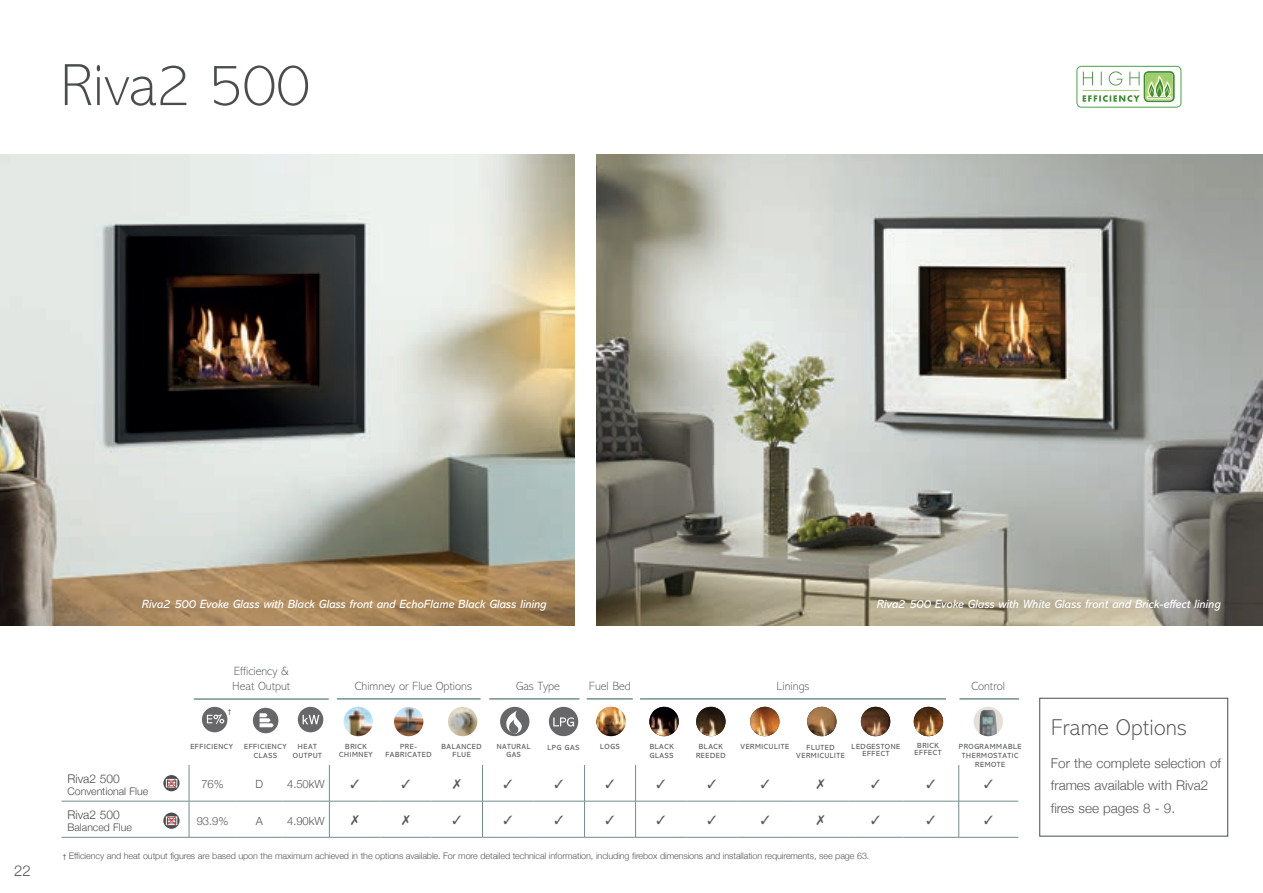
<style>
.page{position:relative;width:1263px;height:893px;background:#fff}
.page>*{position:absolute;margin:0;border:0;box-sizing:border-box;transform-origin:0 0}
.t1{font:200 60px "Abadi";color:#4b4c4d}
.t2{font:200 23.1px "Abadi";letter-spacing:.01em;color:#4b4c4d}
.t3{font:300 15px "Helvetica Neue";color:#57585a}
.t4{font:300 13.5px/22.5px "Helvetica Neue";color:#57585a}
.t5{font:200 12.75px "Abadi";color:#ee1d23;scale:1.43 1}
.t6{font:italic 12px "Abadi";letter-spacing:-.005em;color:#fff}
.t7{font:200 12px "Abadi";color:#4b4c4d}
.t8{font:300 12px "Helvetica Neue";color:#4b4c4d}
.t9{font:300 11.25px "Helvetica Neue";letter-spacing:-.005em;color:#57585a}
.t10{font:300 10.5px "Helvetica Neue";color:#4b4c4d}
.t11{font:300 9px "Helvetica Neue";letter-spacing:-.01em;color:#57585a}
.t12{font:7.5px/7.5px "Abadi";letter-spacing:.08em;color:#57585a;text-align:center}
.t13{font:7.35px "Abadi";color:#57585a}
.s1{font-family:"Abadi";font-weight:400;font-size:7.35px}
</style>
<div class="page">
<div style="left:1076px;top:66px;width:105px;height:42px;border:1px solid #48a447;border-radius:4px"></div>
<hr style="left:1082px;top:90px;width:57px;height:1px;background:#9dce6b">
<div style="left:1144px;top:71px;width:31px;height:31px;background:#3f8b37;border-radius:5px"></div>
<svg style="left:1083px;top:71px;width:90px;height:31px"></svg>
<hr style="left:329px;top:765px;width:1px;height:36px;background:#738c8e">
<hr style="left:329px;top:801px;width:1px;height:36px;background:#738c8e">
<hr style="left:482px;top:765px;width:1px;height:36px;background:#738c8e">
<hr style="left:584px;top:765px;width:1px;height:36px;background:#738c8e">
<hr style="left:635px;top:765px;width:1px;height:36px;background:#738c8e">
<hr style="left:958px;top:765px;width:1px;height:36px;background:#738c8e">
<hr style="left:482px;top:801px;width:1px;height:36px;background:#738c8e">
<hr style="left:584px;top:801px;width:1px;height:36px;background:#738c8e">
<hr style="left:635px;top:801px;width:1px;height:36px;background:#738c8e">
<hr style="left:958px;top:801px;width:1px;height:36px;background:#738c8e">
<hr style="left:329px;top:801px;width:51px;height:1px;background:#738c8e">
<hr style="left:380px;top:801px;width:51px;height:1px;background:#738c8e">
<hr style="left:431px;top:801px;width:51px;height:1px;background:#738c8e">
<hr style="left:482px;top:801px;width:51px;height:1px;background:#738c8e">
<hr style="left:533px;top:801px;width:51px;height:1px;background:#738c8e">
<hr style="left:584px;top:801px;width:51px;height:1px;background:#738c8e">
<hr style="left:635px;top:801px;width:52px;height:1px;background:#738c8e">
<hr style="left:687px;top:801px;width:51px;height:1px;background:#738c8e">
<hr style="left:738px;top:801px;width:55px;height:1px;background:#738c8e">
<hr style="left:793px;top:801px;width:55px;height:1px;background:#738c8e">
<hr style="left:848px;top:801px;width:55px;height:1px;background:#738c8e">
<hr style="left:903px;top:801px;width:56px;height:1px;background:#738c8e">
<hr style="left:959px;top:801px;width:59px;height:1px;background:#738c8e">
<hr style="left:329px;top:837px;width:51px;height:1px;background:#738c8e">
<hr style="left:380px;top:837px;width:51px;height:1px;background:#738c8e">
<hr style="left:431px;top:837px;width:51px;height:1px;background:#738c8e">
<hr style="left:482px;top:837px;width:51px;height:1px;background:#738c8e">
<hr style="left:533px;top:837px;width:51px;height:1px;background:#738c8e">
<hr style="left:584px;top:837px;width:51px;height:1px;background:#738c8e">
<hr style="left:635px;top:837px;width:52px;height:1px;background:#738c8e">
<hr style="left:687px;top:837px;width:51px;height:1px;background:#738c8e">
<hr style="left:738px;top:837px;width:55px;height:1px;background:#738c8e">
<hr style="left:793px;top:837px;width:55px;height:1px;background:#738c8e">
<hr style="left:848px;top:837px;width:55px;height:1px;background:#738c8e">
<hr style="left:903px;top:837px;width:56px;height:1px;background:#738c8e">
<hr style="left:959px;top:837px;width:59px;height:1px;background:#738c8e">
<hr style="left:61px;top:801px;width:128px;height:1px;background:#738c8e">
<hr style="left:189px;top:801px;width:47px;height:1px;background:#738c8e">
<hr style="left:236px;top:801px;width:47px;height:1px;background:#738c8e">
<hr style="left:283px;top:801px;width:46px;height:1px;background:#738c8e">
<hr style="left:61px;top:837px;width:128px;height:1px;background:#738c8e">
<hr style="left:189px;top:837px;width:47px;height:1px;background:#738c8e">
<hr style="left:236px;top:837px;width:47px;height:1px;background:#738c8e">
<hr style="left:283px;top:837px;width:46px;height:1px;background:#738c8e">
<hr style="left:189px;top:765px;width:1px;height:36px;background:#738c8e">
<hr style="left:189px;top:801px;width:1px;height:36px;background:#738c8e">
<img style="left:596px;top:707px;width:30px;height:29px;border-radius:15px">
<div style="left:298px;top:707px;width:25px;height:25px;background:#67676a;border-radius:50%"></div>
<svg style="left:303px;top:715px;width:16px;height:9px"></svg>
<img style="left:343px;top:707px;width:30px;height:29px;border-radius:15px">
<img style="left:394px;top:707px;width:29px;height:29px;border-radius:15px">
<img style="left:448px;top:707px;width:29px;height:29px;border-radius:15px">
<hr style="left:337px;top:699px;width:144px;height:1px;background:#2e595b">
<div style="left:202px;top:707px;width:25px;height:25px;background:#67676a;border-radius:50%"></div>
<svg style="left:207px;top:714px;width:17px;height:10px"></svg>
<hr style="left:489px;top:699px;width:90px;height:1px;background:#2e595b">
<div style="left:500px;top:707px;width:29px;height:29px;background:#67676a;border-radius:50%"></div>
<svg style="left:506px;top:711px;width:16px;height:23px"></svg>
<div style="left:549px;top:707px;width:29px;height:29px;background:#67676a;border-radius:50%"></div>
<svg style="left:553px;top:717px;width:21px;height:9px"></svg>
<hr style="left:587px;top:699px;width:46px;height:1px;background:#2e595b">
<hr style="left:959px;top:699px;width:60px;height:1px;background:#2e595b">
<div style="left:974px;top:707px;width:29px;height:29px;background:#e4dfd7;border-radius:50%"></div>
<img style="left:979px;top:710px;width:18px;height:26px">
<hr style="left:194px;top:699px;width:135px;height:1px;background:#2e595b">
<hr style="left:640px;top:699px;width:306px;height:1px;background:#2e595b">
<img style="left:750px;top:707px;width:29px;height:29px;border-radius:15px">
<img style="left:696px;top:707px;width:29px;height:29px;border-radius:15px">
<div style="left:1039px;top:698px;width:189px;height:138px;border:1px solid #4b4c4d"></div>
<img style="left:649px;top:707px;width:30px;height:29px;border-radius:15px">
<div style="left:253px;top:708px;width:25px;height:25px;background:#67676a;border-radius:50%"></div>
<svg style="left:260px;top:713px;width:14px;height:14px"></svg>
<img style="left:914px;top:707px;width:29px;height:29px;border-radius:15px">
<img style="left:807px;top:707px;width:29px;height:29px;border-radius:15px">
<img style="left:861px;top:707px;width:29px;height:29px;border-radius:15px">
<img style="left:596px;top:154px;width:667px;height:471px">
<svg style="left:163px;top:775px;width:17px;height:16px"></svg>
<div style="left:166px;top:779px;width:11px;height:8px;border:1px solid #fff"></div>
<svg style="left:168px;top:781px;width:7px;height:5px"></svg>
<svg style="left:163px;top:813px;width:17px;height:16px"></svg>
<div style="left:166px;top:816px;width:11px;height:9px;border:1px solid #fff"></div>
<svg style="left:168px;top:818px;width:7px;height:6px"></svg>
<img style="left:0;top:154px;width:574px;height:471px">
<p class="t1" style="left:60px;top:53px;width:252px">Riva2 500</p>
<p class="t3" style="left:14px;top:859px;width:18px">22</p>
<p class="t6" style="left:142px;top:598px;width:406px">Riva2 500 Evoke Glass with Black Glass front and EchoFlame Black Glass lining</p>
<p class="t6" style="left:877px;top:598px;width:345px">Riva2 500 Evoke Glass with White Glass front and Brick-effect lining</p>
<p class="t7" style="left:234px;top:665px;width:57px">Efficiency &amp;</p>
<p class="t7" style="left:232px;top:679px;width:59px">Heat Output</p>
<p class="t7" style="left:776px;top:679px;width:35px">Linings</p>
<p class="t7" style="left:355px;top:679px;width:119px">Chimney or Flue Options</p>
<p class="t7" style="left:516px;top:679px;width:45px">Gas Type</p>
<p class="t7" style="left:589px;top:679px;width:43px">Fuel Bed</p>
<h3 class="t8" style="left:67px;top:768px;width:54px">Riva2 500</h3>
<h3 class="t10" style="left:67px;top:783px;width:82px">Conventional Flue</h3>
<h3 class="t8" style="left:67px;top:805px;width:54px">Riva2 500</h3>
<h3 class="t10" style="left:67px;top:819px;width:66px">Balanced Flue</h3>
<p class="t5" style="left:166px;top:776px;width:9px">X</p>
<p class="t5" style="left:166px;top:814px;width:9px">X</p>
<p class="t13" style="left:228px;top:708px;width:5px">†</p>
<p class="t12" style="left:190px;top:743px;width:44px">EFFICIENCY</p>
<p class="t12" style="left:298px;top:743px;width:20px">HEAT</p>
<p class="t12" style="left:293px;top:752px;width:31px">OUTPUT</p>
<p class="t12" style="left:244px;top:743px;width:44px">EFFICIENCY</p>
<p class="t12" style="left:254px;top:752px;width:25px">CLASS</p>
<h3 class="t9" style="left:201px;top:775px;width:24px">76%</h3>
<h3 class="t9" style="left:255px;top:775px;width:9px">D</h3>
<h3 class="t9" style="left:287px;top:775px;width:39px">4.50kW</h3>
<h3 class="t9" style="left:197px;top:812px;width:33px">93.9%</h3>
<h3 class="t9" style="left:256px;top:812px;width:9px">A</h3>
<h3 class="t9" style="left:287px;top:812px;width:39px">4.90kW</h3>
<p class="t12" style="left:345px;top:743px;width:23px">BRICK</p>
<p class="t12" style="left:339px;top:750px;width:35px">CHIMNEY</p>
<p class="t12" style="left:400px;top:743px;width:18px">PRE-</p>
<p class="t12" style="left:386px;top:750px;width:47px">FABRICATED</p>
<p class="t12" style="left:441px;top:743px;width:42px">BALANCED<br>FLUE</p>
<p class="t12" style="left:497px;top:743px;width:35px">NATURAL<br>GAS</p>
<p class="t12" style="left:547px;top:744px;width:33px">LPG GAS</p>
<p class="t12" style="left:600px;top:743px;width:21px">LOGS</p>
<p class="t12" style="left:650px;top:742px;width:26px;line-height:9px;text-align:left">BLACK<br>GLASS</p>
<p class="t12" style="left:806px;top:744px;width:30px">FLUTED</p>
<p class="t12" style="left:796px;top:751px;width:50px">VERMICULITE</p>
<p class="t12" style="left:852px;top:743px;width:50px">LEDGESTONE<br>EFFECT</p>
<p class="t12" style="left:917px;top:741px;width:23px">BRICK</p>
<p class="t12" style="left:699px;top:743px;width:26px">BLACK</p>
<p class="t12" style="left:740px;top:743px;width:50px">VERMICULITE</p>
<p class="t12" style="left:696px;top:752px;width:31px">REEDED</p>
<p class="t12" style="left:914px;top:749px;width:29px">EFFECT</p>
<p class="t11" style="left:63px;top:848px;width:808px"><span class="s1">†</span> Efficiency and heat output figures are based upon the maximum achieved in the options available. For more detailed technical information, including firebox dimensions and installation requirements, see page 63.</p>
<p class="t7" style="left:971px;top:679px;width:35px">Control</p>
<p class="t12" style="left:959px;top:742px;width:64px;line-height:9px">PROGRAMMABLE<br>THERMOSTATIC<br>REMOTE</p>
<p class="t2" style="left:1051px;top:715px;width:137px">Frame Options</p>
<p class="t4" style="left:1051px;top:751px;width:172px">For the complete selection of frames available with Riva2 fires see pages 8 - 9.</p>
</div>
